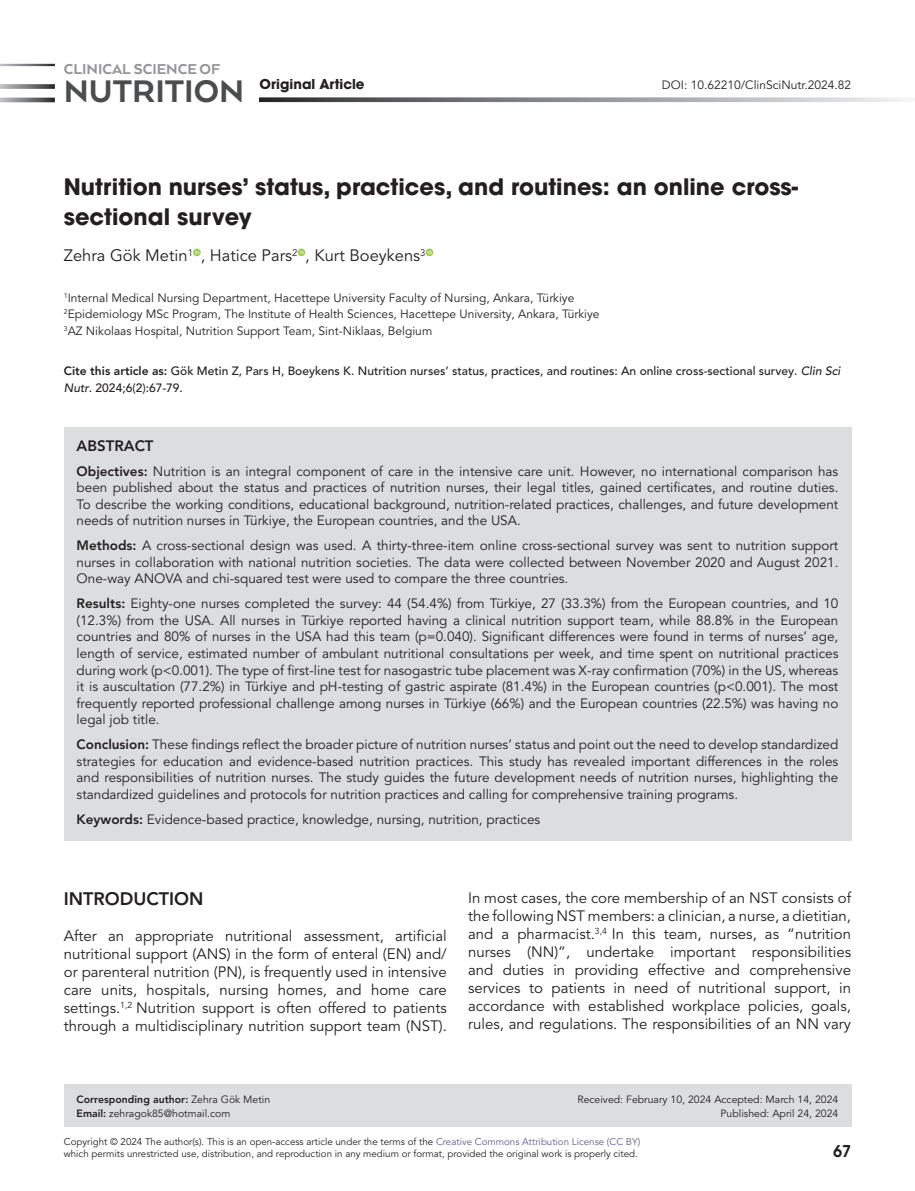
<style>
.page{position:relative;width:915px;height:1191px;background:#fff}
.page>*{position:absolute;margin:0;border:0;box-sizing:border-box;transform-origin:0 0}
.t1{font:800 36px "Arquitecta";color:#4b4c4d}
.Article_Title{font:700 22.5px/30px "ITC Avant Garde Pro";color:#231f20}
.Heading_1{font:800 18px "Avenir LT Pro";color:#231f20}
.Authors{font:16.5px "Avenir LT Pro";color:#231f20}
.t2{font:800 16.5px "Arquitecta";color:#939598}
.Paragraph{font:15px/18px "Avenir LT Pro";color:#231f20;text-align:justify}
.Abstract_Title{font:800 15px "Avenir LT Pro";color:#231f20}
.t3{font:700 15px "Avant Garde";color:#231f20}
.Abstract{font:13.5px/16.5px "Avenir LT Pro";color:#231f20;text-align:justify}
.t4{font:700 13.5px "ITC Avant Garde Pro";color:#231f20}
.Affiliation{font:12px "Avenir LT Pro";color:#231f20}
.Cite{font:500 12px/16.5px "Avenir LT Pro";color:#231f20}
.Corresponding{font:10.5px "Avenir LT Pro";color:#231f20}
.Corresponding-2{font:800 10.5px "Avenir LT Pro";color:#231f20}
.t5{font:9.75px/11.7px "Avenir LT Pro";color:#231f20}
.s1{font-weight:800}
.s2{font-style:italic}
.s3{font-weight:400}
.s4{color:#685992}
</style>
<div class="page">
<svg style="left:259px;top:98px;width:648px;height:4px;background:#8f9092"></svg>
<svg style="left:0;top:84px;width:55px;height:5px"></svg>
<svg style="left:0;top:98px;width:55px;height:4px"></svg>
<div style="left:64px;top:427px;width:786px;height:40px;background:#dcdddf"></div>
<div style="left:64px;top:449px;width:786px;height:97px;background:#dcdddf"></div>
<div style="left:64px;top:523px;width:786px;height:81px;background:#dcdddf"></div>
<div style="left:64px;top:581px;width:786px;height:163px;background:#dcdddf"></div>
<div style="left:64px;top:722px;width:786px;height:97px;background:#dcdddf"></div>
<div style="left:64px;top:796px;width:786px;height:44px;background:#dcdddf"></div>
<svg style="left:193px;top:248px;width:8px;height:8px"></svg>
<svg style="left:195px;top:250px;width:4px;height:4px"></svg>
<svg style="left:297px;top:248px;width:8px;height:8px"></svg>
<svg style="left:299px;top:250px;width:4px;height:4px"></svg>
<svg style="left:425px;top:248px;width:8px;height:8px"></svg>
<svg style="left:427px;top:250px;width:4px;height:4px"></svg>
<div style="left:64px;top:1084px;width:786px;height:43px;background:#dcdddf"></div>
<p class="t2" style="left:64px;top:58px;width:158px">CLINICAL SCIENCE OF</p>
<h1 class="t1" style="left:64px;top:69px;width:182px">NUTRITION</h1>
<p class="t4" style="left:259px;top:75px;width:106px">Original Article</p>
<p class="Affiliation" style="left:661px;top:78px;width:191px">DOI: 10.62210/ClinSciNutr.2024.82</p>
<p class="Article_Title" style="left:64px;top:172px;width:735px">Nutrition nurses’ status, practices, and routines: an online cross&shy;sectional survey</p>
<p class="Authors" style="left:64px;top:246px;width:363px">Zehra Gök Metin<sup>1</sup> , Hatice Pars<sup>2</sup> , Kurt Boeykens<sup>3</sup></p>
<p class="Affiliation" style="left:64px;top:290px;width:512px"><sup>1</sup>Internal Medical Nursing Department, Hacettepe University Faculty of Nursing, Ankara, Türkiye</p>
<p class="Affiliation" style="left:64px;top:307px;width:537px"><sup>2</sup>Epidemiology MSc Program, The Institute of Health Sciences, Hacettepe University, Ankara, Türkiye</p>
<p class="Affiliation" style="left:64px;top:323px;width:370px"><sup>3</sup>AZ Nikolaas Hospital, Nutrition Support Team, Sint-Niklaas, Belgium</p>
<p class="Cite" style="left:64px;top:363px;width:777px"><span class="s1">Cite this article as:</span> Gök Metin Z, Pars H, Boeykens K. Nutrition nurses’ status, practices, and routines: An online cross-sectional survey. <span class="s2">Clin Sci<br>Nutr</span>. 2024;6(2):67-79.</p>
<p class="Abstract_Title" style="left:77px;top:437px;width:78px">ABSTRACT</p>
<p class="Abstract" style="left:77px;top:463px;width:763px"><span class="s1">Objectives:</span> Nutrition is an integral component of care in the intensive care unit. However, no international comparison has been published about the status and practices of nutrition nurses, their legal titles, gained certificates, and routine duties.<br>To describe the working conditions, educational background, nutrition-related practices, challenges, and future development needs of nutrition nurses in Türkiye, the European countries, and the USA.</p>
<p class="Abstract" style="left:77px;top:538px;width:763px"><span class="s1">Methods:</span> A cross-sectional design was used. A thirty-three-item online cross-sectional survey was sent to nutrition support nurses in collaboration with national nutrition societies. The data were collected between November 2020 and August 2021.<br>One-way ANOVA and chi-squared test were used to compare the three countries.</p>
<p class="Abstract" style="left:77px;top:596px;width:763px"><span class="s1">Results:</span> Eighty-one nurses completed the survey: 44 (54.4%) from Türkiye, 27 (33.3%) from the European countries, and 10 (12.3%) from the USA. All nurses in Türkiye reported having a clinical nutrition support team, while 88.8% in the European countries and 80% of nurses in the USA had this team (p=0.040). Significant differences were found in terms of nurses’ age, length of service, estimated number of ambulant nutritional consultations per week, and time spent on nutritional practices during work (p&lt;0.001). The type of first-line test for nasogastric tube placement was X-ray confirmation (70%) in the US, whereas it is auscultation (77.2%) in Türkiye and pH-testing of gastric aspirate (81.4%) in the European countries (p&lt;0.001). The most frequently reported professional challenge among nurses in Türkiye (66%) and the European countries (22.5%) was having no legal job title.</p>
<p class="Abstract" style="left:77px;top:736px;width:763px"><span class="s1">Conclusion:</span> These findings reflect the broader picture of nutrition nurses’ status and point out the need to develop standardized strategies for education and evidence-based nutrition practices. This study has revealed important differences in the roles and responsibilities of nutrition nurses. The study guides the future development needs of nutrition nurses, highlighting the standardized guidelines and protocols for nutrition practices and calling for comprehensive training programs.</p>
<p class="Abstract" style="left:77px;top:811px;width:465px"><span class="s1">Keywords:</span> Evidence-based practice, knowledge, nursing, nutrition, practices</p>
<p class="Heading_1" style="left:64px;top:888px;width:141px">INTRODUCTION</p>
<p class="Paragraph" style="left:64px;top:927px;width:384px">After an appropriate nutritional assessment, artificial nutritional support (ANS) in the form of enteral (EN) and/ or parenteral nutrition (PN), is frequently used in intensive care units, hospitals, nursing homes, and home care settings.<sup>1,2</sup> Nutrition support is often offered to patients through a multidisciplinary nutrition support team (NST).</p>
<p class="Paragraph" style="left:468px;top:889px;width:384px">In most cases, the core membership of an NST consists of the following NST members: a clinician, a nurse, a dietitian, and a pharmacist.<sup>3,4</sup> In this team, nurses, as “nutrition nurses (NN)”, undertake important responsibilities and duties in providing effective and comprehensive services to patients in need of nutritional support, in accordance with established workplace policies, goals, rules, and regulations. The responsibilities of an NN vary</p>
<p class="Corresponding-2" style="left:77px;top:1093px;width:195px">Corresponding author: <span class="s3">Zehra Gök Metin</span></p>
<p class="Corresponding" style="left:77px;top:1106px;width:155px"><span class="s1">Email:</span> zehragok85@hotmail.com</p>
<p class="Corresponding" style="left:577px;top:1093px;width:262px">Received: February 10, 2024 Accepted: March 14, 2024</p>
<p class="Corresponding" style="left:720px;top:1106px;width:119px">Published: April 24, 2024</p>
<p class="t5" style="left:64px;top:1136px;width:577px">Copyright © 2024 The author(s). This is an open-access article under the terms of the <span class="s4">Creative Commons Attribution License (CC BY) </span>which permits unrestricted use, distribution, and reproduction in any medium or format, provided the original work is properly cited.</p>
<p class="t3" style="left:832px;top:1140px;width:20px">67</p>
</div>
